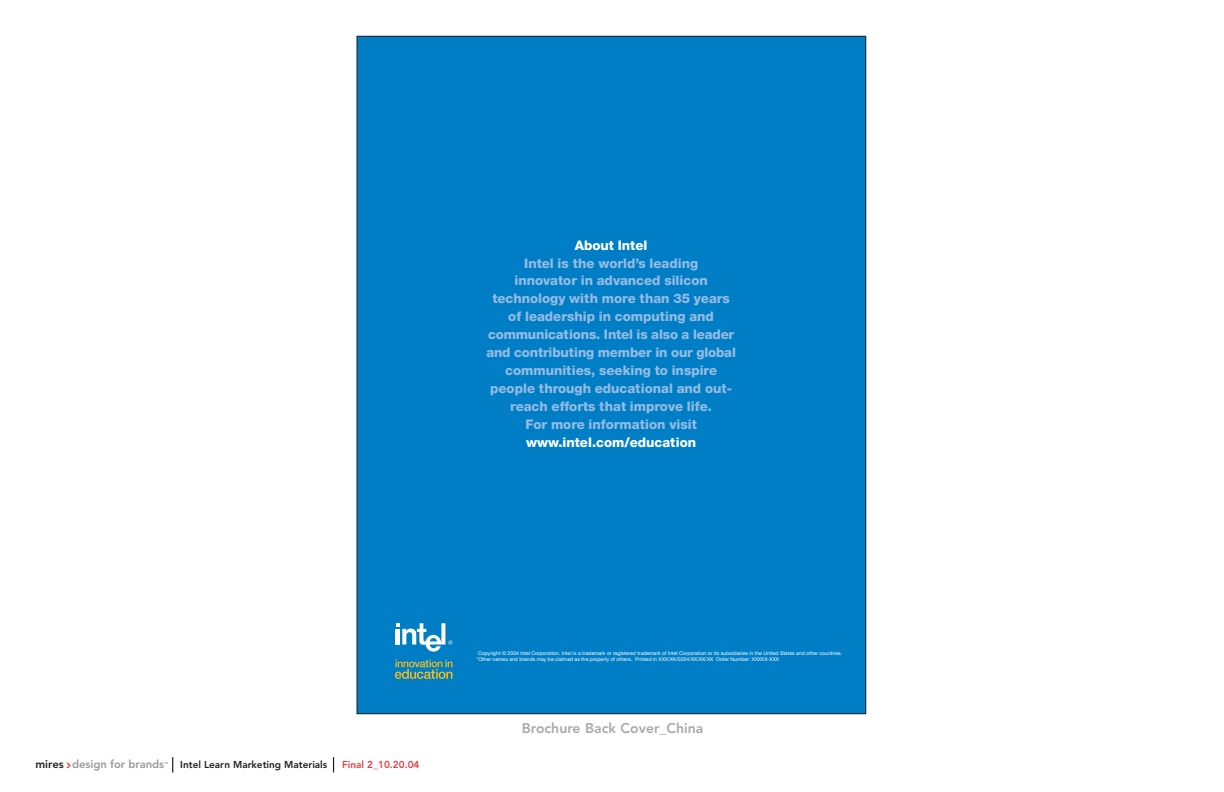
<style>
.page{position:relative;width:1224px;height:792px;background:#fff}
.page>*{position:absolute;margin:0;border:0;box-sizing:border-box;transform-origin:0 0}
.t1{font:800 14px "Avenir";color:#a8a9ad}
.t2{font:800 13.2px/18px "Helvetica Neue";color:#94bbe3;text-align:center}
.t3{font:800 13.2px "Helvetica Neue";color:#fff}
.t4{font:800 11.2px "Avenir";color:#999}
.t5{font:800 10px "Avenir";color:#231f20}
.t6{font:800 10px "Avenir";color:#ee3a41}
.t7{font:5.1px/6px "Helvetica Neue";color:#fff}
.s1{color:#231f20}
</style>
<div class="page">
<svg style="left:66px;top:763px;width:5px;height:5px"></svg>
<svg style="left:172px;top:757px;width:1px;height:16px"></svg>
<svg style="left:333px;top:757px;width:1px;height:16px"></svg>
<div style="left:357px;top:36px;width:508px;height:678px;background:#007ec5"></div>
<svg style="left:396px;top:623px;width:56px;height:29px"></svg>
<svg style="left:395px;top:660px;width:57px;height:19px"></svg>
<p class="t3" style="left:575px;top:240px;width:74px">About Intel</p>
<p class="t2" style="left:486px;top:255px;width:251px">Intel is the world’s leading<br>innovator in advanced silicon technology with more than 35 years of leadership in computing and communications. Intel is also a leader and contributing member in our global communities, seeking to inspire people through educational and out&shy;each efforts that improve life.<br>For more information visit</p>
<p class="t3" style="left:526px;top:438px;width:172px">www.intel.com/education</p>
<p class="t4" style="left:35px;top:760px;width:130px"><span class="s1">mires</span> design for brands</p>
<p class="t5" style="left:180px;top:761px;width:149px">Intel Learn Marketing Materials</p>
<p class="t6" style="left:342px;top:761px;width:79px">Final 2_10.20.04</p>
<p class="t7" style="left:477px;top:651px;width:367px;text-indent:2px">Copyright © 2004 Intel Corporation. Intel is a trademark or registered trademark of Intel Corporation or its subsidiaries in the United States and other countries. *Other names and brands may be claimed as the property of others. Printed in XXX/XK/0204/XX/XX/XX Order Number: XXXXX-XXX</p>
<p class="t1" style="left:522px;top:722px;width:183px">Brochure Back Cover_China</p>
</div>
